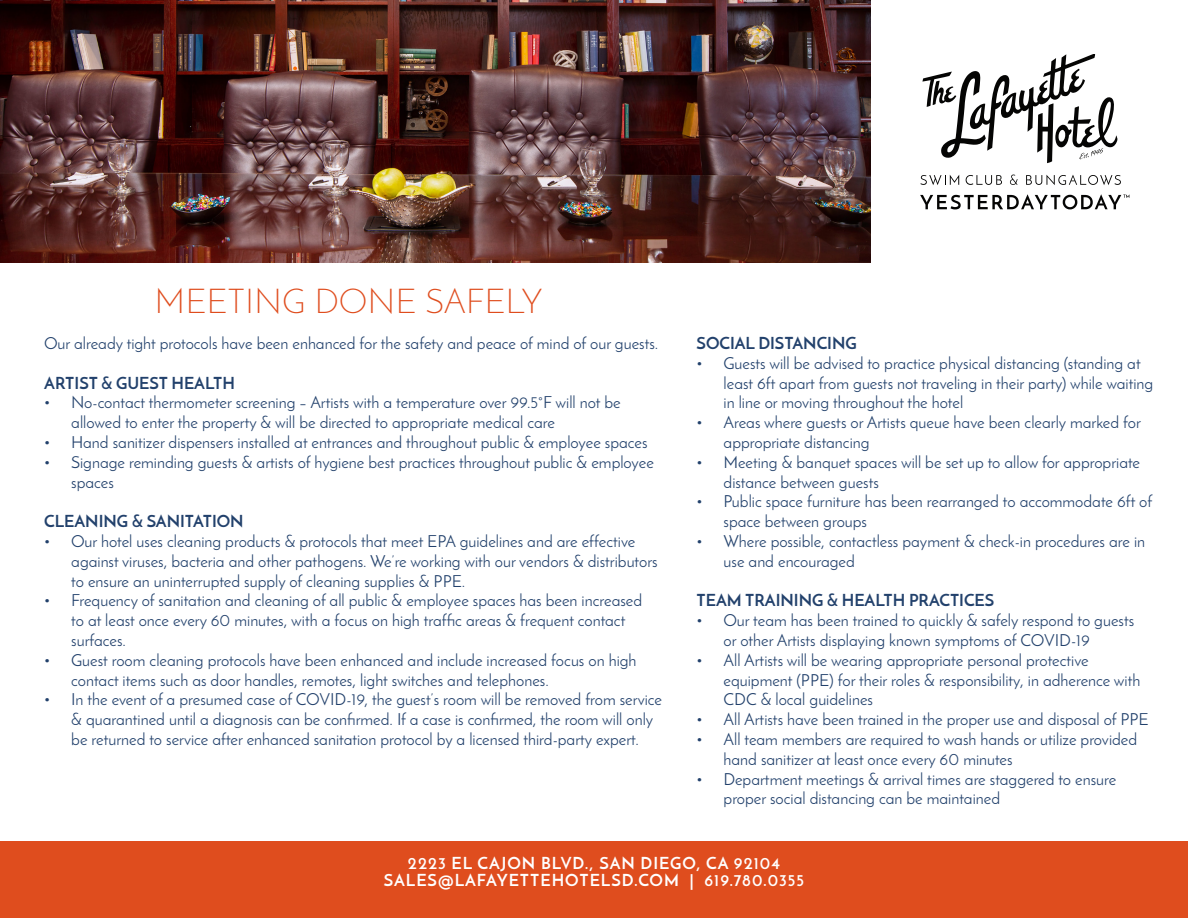
<style>
.page{position:relative;width:1188px;height:918px;background:#fff}
.page>*{position:absolute;margin:0;border:0;box-sizing:border-box;transform-origin:0 0}
.t1{font:300 34.5px "Josefin Sans";color:#df4d1e}
.t2{font:16.5px/19.8px "Josefin Sans";color:#22416c}
.t3{font:700 16.5px "Josefin Sans";color:#22416c}
.t4{font:700 16.5px "Josefin Sans";letter-spacing:.06em;color:#fff}
</style>
<div class="page">
<svg style="left:920px;top:194px;width:209px;height:15px"></svg>
<svg style="left:920px;top:54px;width:201px;height:131px"></svg>
<img style="left:0;top:0;width:870px;height:263px">
<div style="left:0;top:841px;width:1188px;height:77px;background:#df4d1e"></div>
<p class="t1" style="left:154px;top:280px;width:390px">MEETING DONE SAFELY</p>
<p class="t2" style="left:44px;top:333px;width:616px">Our already tight protocols have been enhanced for the safety and peace of mind of our guests.</p>
<p class="t3" style="left:44px;top:372px;width:192px">ARTIST &amp; GUEST HEALTH</p>
<p class="t2" style="left:71px;top:393px;width:551px;text-indent:-27px">• No-contact thermometer screening – Artists with a temperature over 99.5°F will not be allowed to enter the property &amp; will be directed to appropriate medical care</p>
<p class="t2" style="left:44px;top:432px;width:605px">• Hand sanitizer dispensers installed at entrances and throughout public &amp; employee spaces</p>
<p class="t2" style="left:71px;top:452px;width:584px;text-indent:-27px">• Signage reminding guests &amp; artists of hygiene best practices throughout public &amp; employee spaces</p>
<p class="t3" style="left:44px;top:511px;width:201px">CLEANING &amp; SANITATION</p>
<p class="t2" style="left:71px;top:531px;width:588px;text-indent:-27px">• Our hotel uses cleaning products &amp; protocols that meet EPA guidelines and are effective against viruses, bacteria and other pathogens. We’re working with our vendors &amp; distributors to ensure an uninterrupted supply of cleaning supplies &amp; PPE.</p>
<p class="t2" style="left:71px;top:591px;width:572px;text-indent:-27px">• Frequency of sanitation and cleaning of all public &amp; employee spaces has been increased to at least once every 60 minutes, with a focus on high traffic areas &amp; frequent contact surfaces.</p>
<p class="t2" style="left:71px;top:650px;width:567px;text-indent:-27px">• Guest room cleaning protocols have been enhanced and include increased focus on high contact items such as door handles, remotes, light switches and telephones.</p>
<p class="t2" style="left:71px;top:690px;width:592px;text-indent:-27px">• In the event of a presumed case of COVID-19, the guest’s room will be removed from service &amp; quarantined until a diagnosis can be confirmed. If a case is confirmed, the room will only be returned to service after enhanced sanitation protocol by a licensed third-party expert.</p>
<p class="t3" style="left:697px;top:333px;width:162px">SOCIAL DISTANCING</p>
<p class="t2" style="left:724px;top:353px;width:431px;text-indent:-27px">• Guests will be advised to practice physical distancing (standing at least 6ft apart from guests not traveling in their party) while waiting in line or moving throughout the hotel</p>
<p class="t2" style="left:724px;top:412px;width:419px;text-indent:-27px">• Areas where guests or Artists queue have been clearly marked for appropriate distancing</p>
<p class="t2" style="left:724px;top:452px;width:418px;text-indent:-27px">• Meeting &amp; banquet spaces will be set up to allow for appropriate distance between guests</p>
<p class="t2" style="left:724px;top:492px;width:430px;text-indent:-27px">• Public space furniture has been rearranged to accommodate 6ft of space between groups</p>
<p class="t2" style="left:724px;top:531px;width:423px;text-indent:-27px">• Where possible, contactless payment &amp; check-in procedures are in use and encouraged</p>
<p class="t3" style="left:697px;top:590px;width:299px">TEAM TRAINING &amp; HEALTH PRACTICES</p>
<p class="t2" style="left:724px;top:610px;width:412px;text-indent:-27px">• Our team has been trained to quickly &amp; safely respond to guests or other Artists displaying known symptoms of COVID-19</p>
<p class="t2" style="left:724px;top:650px;width:418px;text-indent:-27px">• All Artists will be wearing appropriate personal protective equipment (PPE) for their roles &amp; responsibility, in adherence with<br>CDC &amp; local guidelines</p>
<p class="t2" style="left:697px;top:709px;width:454px">• All Artists have been trained in the proper use and disposal of PPE</p>
<p class="t2" style="left:724px;top:729px;width:415px;text-indent:-27px">• All team members are required to wash hands or utilize provided hand sanitizer at least once every 60 minutes</p>
<p class="t2" style="left:724px;top:769px;width:394px;text-indent:-27px">• Department meetings &amp; arrival times are staggered to ensure proper social distancing can be maintained</p>
<p class="t4" style="left:408px;top:853px;width:374px">2223 EL CAJON BLVD., SAN DIEGO, CA 92104</p>
<p class="t4" style="left:384px;top:869px;width:422px">SALES@LAFAYETTEHOTELSD.COM | 619.780.0355</p>
</div>
